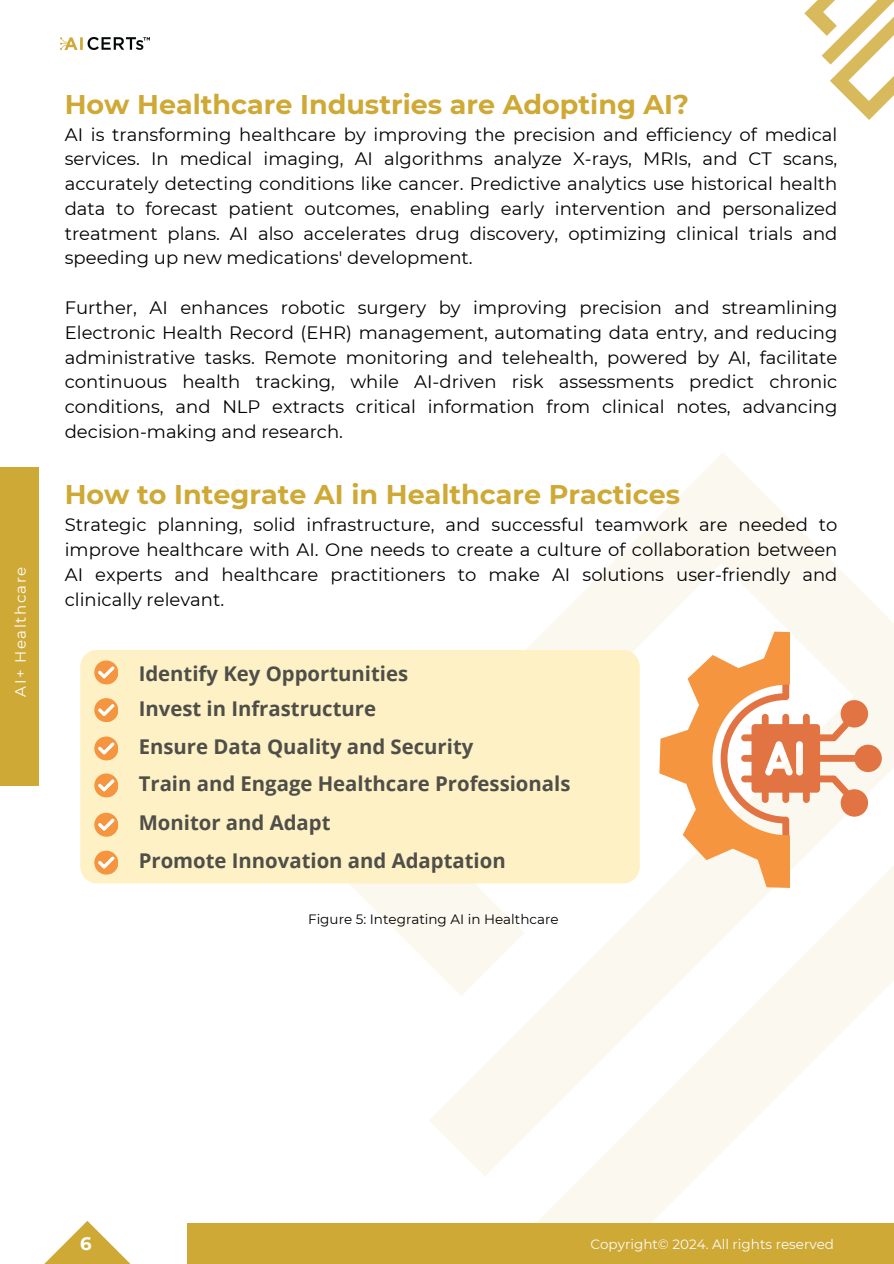
<style>
.page{position:relative;width:894px;height:1264px;background:#fff}
.page>*{position:absolute;margin:0;border:0;box-sizing:border-box;transform-origin:0 0}
.t1{font:700 27px "Montserrat";color:#cfa935}
.t2{font:700 20.25px "Open Sans";color:#4f4e48}
.t3{font:18px/24.8px "Montserrat";color:#000;text-align:justify}
.t4{font:700 18px "Montserrat";color:#fff}
.t5{font:15px "Montserrat";letter-spacing:.1em;color:#fff}
.t6{font:13.5px "Montserrat";color:#000}
.t7{font:13.5px "Montserrat";color:#fdfdfd}
</style>
<div class="page">
<svg style="left:320px;top:453px;width:573px;height:718px"></svg>
<svg style="left:480px;top:794px;width:413px;height:428px"></svg>
<svg style="left:45px;top:1221px;width:85px;height:42px"></svg>
<div style="left:187px;top:1222px;width:706px;height:41px;background:#cfa935"></div>
<div style="left:0;top:467px;width:39px;height:318px;background:#cfa935"></div>
<img style="left:60px;top:37px;width:89px;height:13px">
<svg style="left:804px;top:0;width:89px;height:120px"></svg>
<div style="left:80px;top:649px;width:559px;height:234px;background:#fdf1c5"></div>
<div style="left:94px;top:660px;width:24px;height:24px;background:#f5953f;border-radius:50%"></div>
<svg style="left:98px;top:666px;width:20px;height:18px"></svg>
<div style="left:94px;top:698px;width:24px;height:23px;background:#f5953f;border-radius:50%"></div>
<svg style="left:98px;top:704px;width:20px;height:17px"></svg>
<div style="left:94px;top:736px;width:24px;height:24px;background:#f5953f;border-radius:50%"></div>
<svg style="left:98px;top:742px;width:20px;height:18px"></svg>
<div style="left:94px;top:773px;width:24px;height:24px;background:#f5953f;border-radius:50%"></div>
<svg style="left:98px;top:779px;width:20px;height:18px"></svg>
<svg style="left:94px;top:812px;width:24px;height:24px"></svg>
<svg style="left:98px;top:818px;width:20px;height:18px"></svg>
<svg style="left:659px;top:631px;width:222px;height:256px"></svg>
<svg style="left:94px;top:850px;width:24px;height:24px"></svg>
<svg style="left:98px;top:856px;width:20px;height:18px"></svg>
<h2 class="t5" style="left:11px;top:696px;width:132px;rotate:-90deg">AI+ Healthcare</h2>
<h2 class="t1" style="left:65px;top:87px;width:625px">How Healthcare Industries are Adopting AI?</h2>
<h2 class="t3" style="left:65px;top:122px;width:773px">AI is transforming healthcare by improving the precision and efficiency of medical services. In medical imaging, AI algorithms analyze X-rays, MRIs, and CT scans, accurately detecting conditions like cancer. Predictive analytics use historical health data to forecast patient outcomes, enabling early intervention and personalized treatment plans. AI also accelerates drug discovery, optimizing clinical trials and speeding up new medications' development.</h2>
<p class="t3" style="left:65px;top:295px;width:773px">Further, AI enhances robotic surgery by improving precision and streamlining Electronic Health Record (EHR) management, automating data entry, and reducing administrative tasks. Remote monitoring and telehealth, powered by AI, facilitate continuous health tracking, while AI-driven risk assessments predict chronic conditions, and NLP extracts critical information from clinical notes, advancing decision-making and research.</p>
<h2 class="t1" style="left:65px;top:478px;width:616px">How to Integrate AI in Healthcare Practices</h2>
<h2 class="t3" style="left:65px;top:512px;width:773px">Strategic planning, solid infrastructure, and successful teamwork are needed to improve healthcare with AI. One needs to create a culture of collaboration between AI experts and healthcare practitioners to make AI solutions user-friendly and clinically relevant.</h2>
<p class="t2" style="left:139px;top:659px;width:271px">Identify Key Opportunities</p>
<p class="t2" style="left:139px;top:694px;width:239px">Invest in Infrastructure</p>
<h1 class="t2" style="left:139px;top:732px;width:336px">Ensure Data Quality and Security</h1>
<p class="t2" style="left:139px;top:769px;width:433px">Train and Engage Healthcare Professionals</p>
<p class="t2" style="left:139px;top:808px;width:193px">Monitor and Adapt</p>
<p class="t2" style="left:139px;top:846px;width:368px">Promote Innovation and Adaptation</p>
<p class="t6" style="left:308px;top:910px;width:252px">Figure 5: Integrating AI in Healthcare</p>
<p class="t4" style="left:80px;top:1232px;width:13px">6</p>
<p class="t7" style="left:590px;top:1235px;width:245px">Copyright© 2024. All rights reserved</p>
</div>
